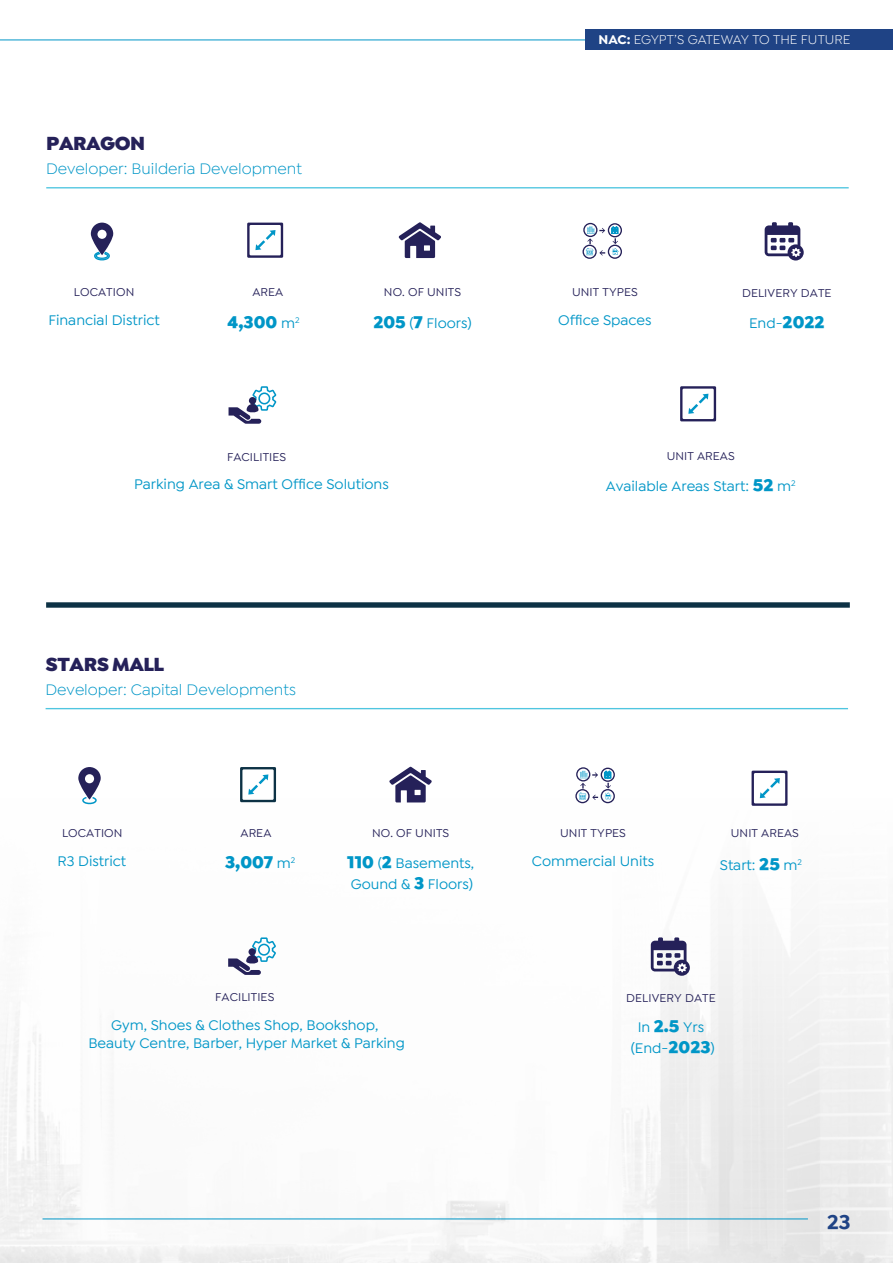
<style>
.page{position:relative;width:893px;height:1263px;background:#fff}
.page>*{position:absolute;margin:0;border:0;box-sizing:border-box;transform-origin:0 0}
.t1{font:700 21px "Isidora Sans";color:#1f4385}
.t2{font:900 20.25px "Isidora Sans";letter-spacing:-.025em;color:#252159}
.t3{font:900 17.55px "Isidora Sans";color:#0096c7}
.t4{font:16.2px "Isidora Sans";color:#0096c7}
.t5{font:500 14.85px/21px "Isidora Sans";color:#0096c7;text-align:center}
.t6{font:13.5px "Isidora Sans";letter-spacing:.005em;color:#fff}
.t7{font:500 12.15px "Isidora Sans";letter-spacing:.01em;color:#252159}
.s1{font-weight:700}
.s2{font-weight:500;font-size:14.85px}
.s3{font-weight:900;font-size:17.55px}
</style>
<div class="page">
<img style="left:0;top:708px;width:893px;height:555px">
<div style="left:46px;top:602px;width:804px;height:6px;background:#0d3245"></div>
<hr style="left:46px;top:708px;width:802px;height:1px;background:#4fc6e0">
<hr style="left:46px;top:187px;width:803px;height:1px;background:#4fc6e0">
<svg style="left:651px;top:937px;width:39px;height:39px"></svg>
<svg style="left:228px;top:937px;width:48px;height:38px"></svg>
<svg style="left:240px;top:767px;width:36px;height:35px"></svg>
<svg style="left:751px;top:771px;width:36px;height:35px"></svg>
<svg style="left:389px;top:767px;width:43px;height:35px"></svg>
<svg style="left:579px;top:770px;width:33px;height:30px"></svg>
<div style="left:576px;top:767px;width:14px;height:14px;border:1px solid #252159;border-radius:50%"></div>
<div style="left:601px;top:768px;width:14px;height:14px;border:1px solid #252159;border-radius:50%"></div>
<div style="left:575px;top:789px;width:15px;height:14px;border:1px solid #252159;border-radius:50%"></div>
<div style="left:601px;top:789px;width:14px;height:14px;border:1px solid #252159;border-radius:50%"></div>
<svg style="left:78px;top:767px;width:23px;height:37px"></svg>
<svg style="left:247px;top:223px;width:36px;height:35px"></svg>
<svg style="left:680px;top:386px;width:36px;height:35px"></svg>
<svg style="left:399px;top:222px;width:42px;height:36px"></svg>
<svg style="left:765px;top:222px;width:39px;height:38px"></svg>
<svg style="left:611px;top:226px;width:8px;height:29px"></svg>
<svg style="left:586px;top:226px;width:19px;height:30px"></svg>
<div style="left:583px;top:223px;width:14px;height:14px;border:1px solid #252159;border-radius:50%"></div>
<div style="left:608px;top:223px;width:14px;height:14px;border:1px solid #252159;border-radius:50%"></div>
<div style="left:582px;top:245px;width:15px;height:14px;border:1px solid #252159;border-radius:50%"></div>
<div style="left:608px;top:245px;width:14px;height:14px;border:1px solid #252159;border-radius:50%"></div>
<svg style="left:229px;top:386px;width:47px;height:38px"></svg>
<svg style="left:91px;top:223px;width:22px;height:38px"></svg>
<hr style="left:0;top:40px;width:850px;height:1px;background:#0096c7">
<hr style="left:43px;top:1219px;width:765px;height:1px;background:#0096c7">
<div style="left:585px;top:30px;width:308px;height:20px;background:#1f4385"></div>
<p class="t6" style="left:598px;top:32px;width:253px"><span class="s1">NAC:</span> EGYPT’S GATEWAY TO THE FUTURE</p>
<h2 class="t2" style="left:46px;top:131px;width:101px">PARAGON</h2>
<p class="t4" style="left:46px;top:160px;width:257px">Developer: Builderia Development</p>
<p class="t7" style="left:74px;top:285px;width:62px">LOCATION</p>
<p class="t5" style="left:48px;top:310px;width:113px">Financial District</p>
<p class="t7" style="left:252px;top:285px;width:32px">AREA</p>
<p class="t3" style="left:228px;top:310px;width:74px">4,300 <span class="s2">m</span><sup>2</sup></p>
<p class="t7" style="left:384px;top:285px;width:79px">NO. OF UNITS</p>
<p class="t7" style="left:742px;top:286px;width:91px">DELIVERY DATE</p>
<p class="t5" style="left:749px;top:312px;width:77px">End-<span class="s3">2022</span></p>
<p class="t7" style="left:572px;top:285px;width:67px">UNIT TYPES</p>
<p class="t5" style="left:558px;top:310px;width:95px">Office Spaces</p>
<p class="t5" style="left:373px;top:312px;width:100px"><span class="s3">205</span> (<span class="s3">7</span> Floors)</p>
<p class="t7" style="left:227px;top:450px;width:61px">FACILITIES</p>
<p class="t5" style="left:134px;top:474px;width:256px">Parking Area &amp; Smart Office Solutions</p>
<p class="t7" style="left:667px;top:449px;width:70px">UNIT AREAS</p>
<p class="t5" style="left:606px;top:476px;width:191px">Available Areas Start: <span class="s3">52</span> m<sup>2</sup></p>
<h2 class="t2" style="left:46px;top:651px;width:120px">STARS MALL</h2>
<p class="t4" style="left:46px;top:680px;width:252px">Developer: Capital Developments</p>
<p class="t7" style="left:62px;top:826px;width:62px">LOCATION</p>
<p class="t5" style="left:58px;top:850px;width:70px">R3 District</p>
<p class="t7" style="left:240px;top:826px;width:32px">AREA</p>
<p class="t3" style="left:225px;top:851px;width:72px">3,007 <span class="s2">m</span><sup>2</sup></p>
<p class="t7" style="left:372px;top:826px;width:79px">NO. OF UNITS</p>
<p class="t5" style="left:347px;top:853px;width:129px;text-align:left"><span class="s3">110</span> (<span class="s3">2</span> Basements,<br>Gound &amp; <span class="s3">3</span> Floors)</p>
<p class="t7" style="left:560px;top:826px;width:67px">UNIT TYPES</p>
<p class="t5" style="left:532px;top:850px;width:124px">Commercial Units</p>
<p class="t7" style="left:731px;top:826px;width:70px">UNIT AREAS</p>
<p class="t5" style="left:720px;top:855px;width:84px">Start: <span class="s3">25</span> m<sup>2</sup></p>
<p class="t7" style="left:215px;top:990px;width:61px">FACILITIES</p>
<p class="t5" style="left:89px;top:1016px;width:318px;line-height:17.9px">Gym, Shoes &amp; Clothes Shop, Bookshop,<br>Beauty Centre, Barber, Hyper Market &amp; Parking</p>
<p class="t7" style="left:626px;top:991px;width:91px">DELIVERY DATE</p>
<p class="t5" style="left:631px;top:1016px;width:86px">In <span class="s3">2.5</span> Yrs (End-<span class="s3">2023</span>)</p>
<h1 class="t1" style="left:827px;top:1209px;width:25px">23</h1>
</div>
